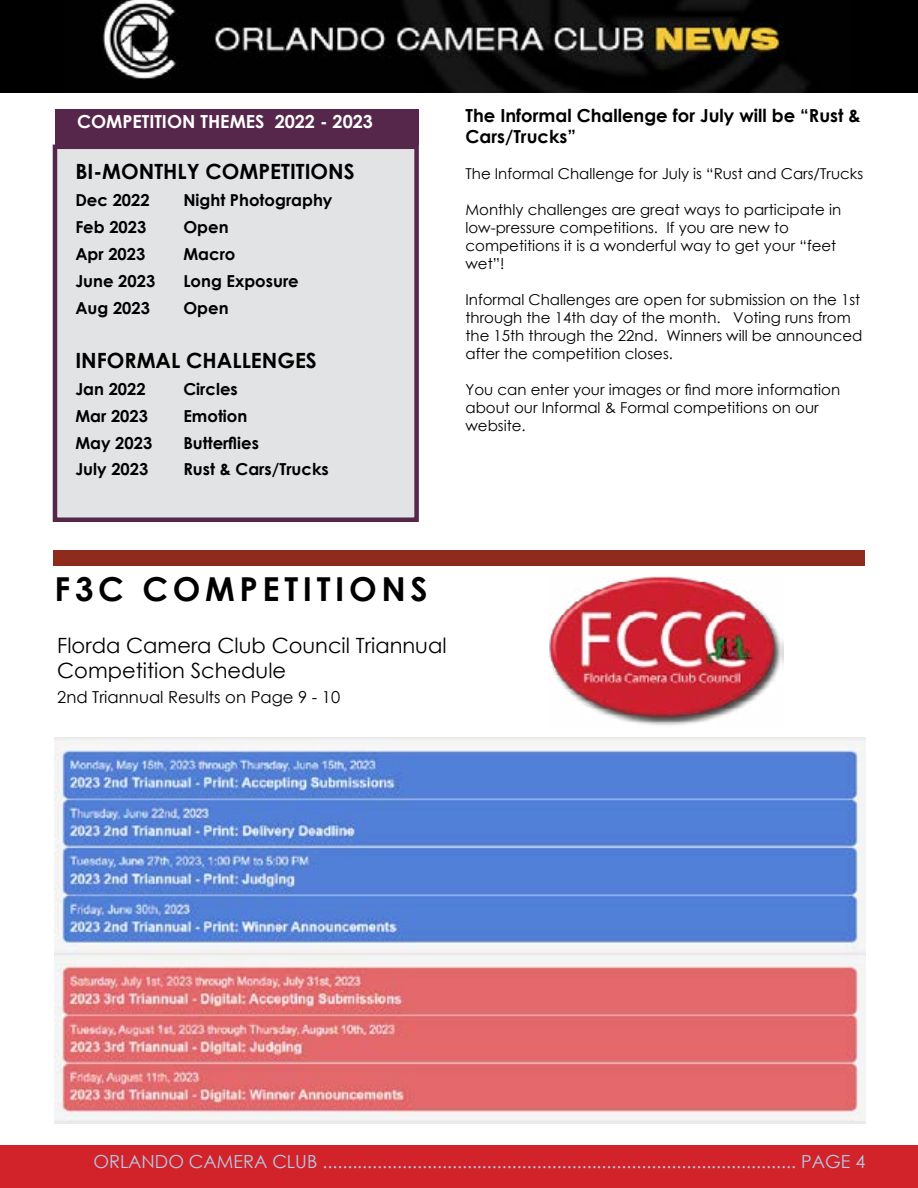
<style>
.page{position:relative;width:918px;height:1188px;background:#fff}
.page>*{position:absolute;margin:0;border:0;box-sizing:border-box;transform-origin:0 0}
.t1{font:700 33px "Century Gothic";letter-spacing:.14em;color:#000}
.t2{font:21px/25.2px "Century Gothic";color:#000}
.t3{font:700 21px "Century Gothic";color:#000}
.t4{font:18px "Century Gothic";color:#b3cbe6}
.t5{font:700 18px/21.6px "Century Gothic";color:#000}
.t6{font:700 18px "Century Gothic";color:#fff}
.t7{font:700 16.5px "Century Gothic";color:#000}
.t8{font:16.5px "Century Gothic";color:#000}
.t9{font:15px/18px "Century Gothic";color:#000}
</style>
<div class="page">
<div style="left:0;top:1146px;width:918px;height:42px;background:#d2232a"></div>
<div style="left:0;top:0;width:918px;height:93px;background:#000"></div>
<img style="left:102px;top:0;width:707px;height:93px">
<div style="left:53px;top:145px;width:366px;height:377px;background:#e2e3e4;border:4px solid #56274a"></div>
<div style="left:55px;top:109px;width:364px;height:36px;background:#56274a"></div>
<img style="left:549px;top:576px;width:234px;height:150px">
<div style="left:53px;top:550px;width:812px;height:16px;background:#8e2b1d"></div>
<img style="left:55px;top:737px;width:810px;height:387px">
<p class="t6" style="left:77px;top:108px;width:297px">COMPETITION THEMES 2022 - 2023</p>
<h2 class="t3" style="left:75px;top:156px;width:281px">BI-MONTHLY COMPETITIONS</h2>
<p class="t7" style="left:75px;top:188px;width:76px">Dec 2022</p>
<p class="t7" style="left:183px;top:188px;width:151px">Night Photography</p>
<p class="t7" style="left:75px;top:215px;width:72px">Feb 2023</p>
<p class="t7" style="left:183px;top:215px;width:47px">Open</p>
<p class="t7" style="left:75px;top:242px;width:71px">Apr 2023</p>
<p class="t7" style="left:183px;top:242px;width:54px">Macro</p>
<p class="t7" style="left:75px;top:269px;width:81px">June 2023</p>
<p class="t7" style="left:183px;top:269px;width:117px">Long Exposure</p>
<p class="t7" style="left:75px;top:296px;width:76px">Aug 2023</p>
<p class="t7" style="left:183px;top:296px;width:47px">Open</p>
<h2 class="t3" style="left:75px;top:345px;width:243px">INFORMAL CHALLENGES</h2>
<p class="t7" style="left:75px;top:377px;width:72px">Jan 2022</p>
<p class="t7" style="left:183px;top:377px;width:56px">Circles</p>
<p class="t7" style="left:75px;top:404px;width:74px">Mar 2023</p>
<p class="t7" style="left:183px;top:404px;width:66px">Emotion</p>
<p class="t7" style="left:75px;top:431px;width:78px">May 2023</p>
<p class="t7" style="left:183px;top:431px;width:77px">Butterflies</p>
<p class="t7" style="left:75px;top:456px;width:74px">July 2023</p>
<p class="t7" style="left:183px;top:456px;width:147px">Rust &amp; Cars/Trucks</p>
<p class="t5" style="left:465px;top:103px;width:397px">The Informal Challenge for July will be “Rust &amp;<br>Cars/Trucks”</p>
<p class="t9" style="left:465px;top:164px;width:399px">The Informal Challenge for July is “Rust and Cars/Trucks</p>
<p class="t9" style="left:465px;top:200px;width:377px">Monthly challenges are great ways to participate in low-pressure competitions. If you are new to competitions it is a wonderful way to get your “feet wet”!</p>
<p class="t9" style="left:465px;top:290px;width:398px">Informal Challenges are open for submission on the 1st through the 14th day of the month. Voting runs from the 15th through the 22nd. Winners will be announced after the competition closes.</p>
<p class="t9" style="left:465px;top:380px;width:376px">You can enter your images or find more information about our Informal &amp; Formal competitions on our website.</p>
<h1 class="t1" style="left:55px;top:564px;width:374px">F3C COMPETITIONS</h1>
<h2 class="t2" style="left:57px;top:632px;width:391px">Florda Camera Club Council Triannual<br>Competition Schedule</h2>
<p class="t8" style="left:57px;top:686px;width:284px">2nd Triannual Results on Page 9 - 10</p>
<p class="t4" style="left:93px;top:1148px;width:773px">ORLANDO CAMERA CLUB ............................................................................................... PAGE 4</p>
</div>
